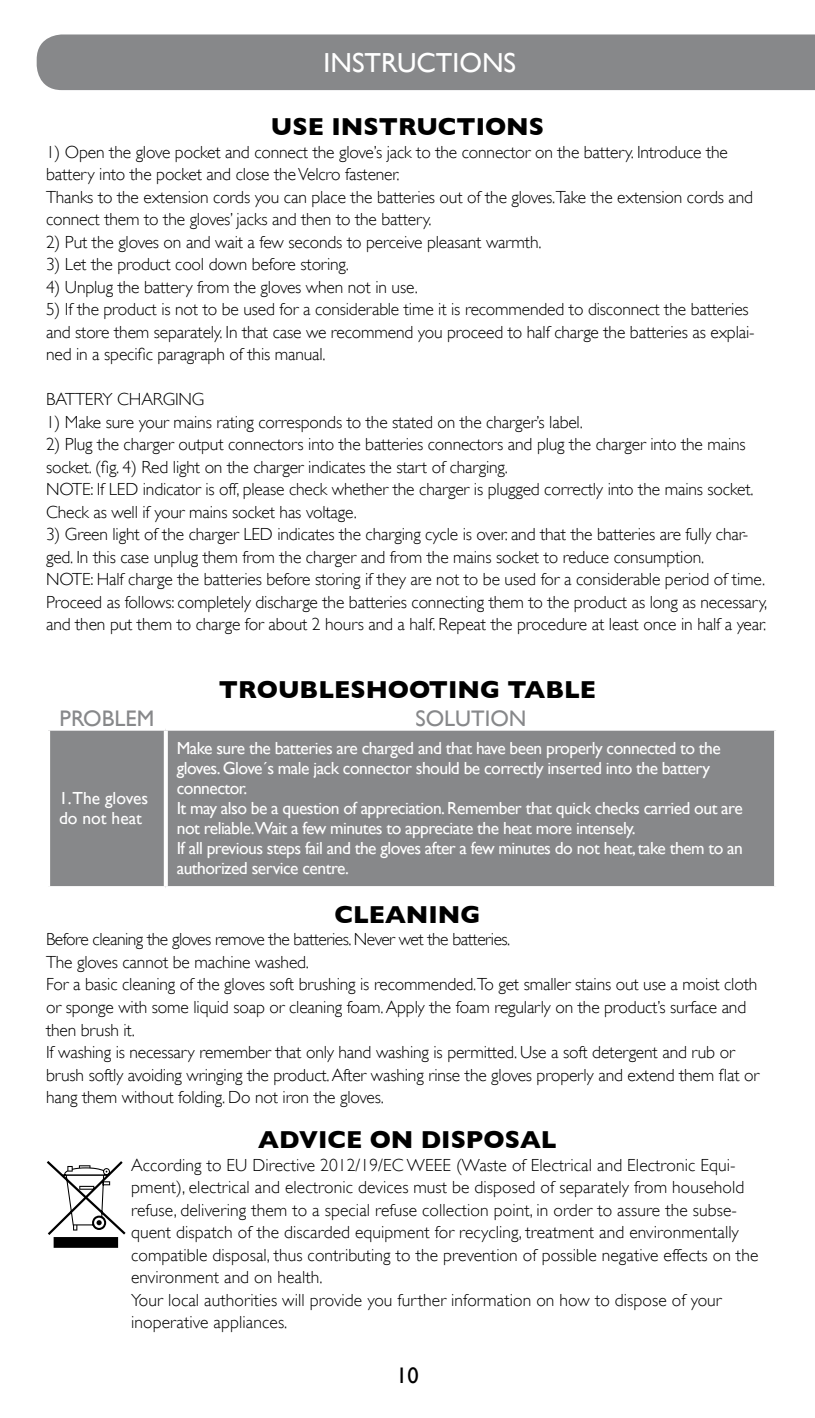
<style>
.page{position:relative;width:815px;height:1418px;background:#fff}
.page>*{position:absolute;margin:0;border:0;box-sizing:border-box;transform-origin:0 0}
.t1{font:27.5px "Gill Sans";color:#fff}
.t2{font:700 25px "Gill Sans";color:#000}
.t3{font:22.5px "Gill Sans";color:#87888a}
.t4{font:22.5px "Gill Sans";color:#000}
.t5{font:300 17.5px/22.5px "Gill Sans";letter-spacing:-.01em;color:#000}
.t6{font:17.5px/20px "Gill Sans";letter-spacing:-.03em;color:#fff}
.t7{font:17.5px/20px "Gill Sans";color:#fff}
</style>
<div class="page">
<div style="left:37px;top:34px;width:778px;height:56px;background:#87888a"></div>
<div style="left:50px;top:730px;width:724px;height:156px;background:#87888a"></div>
<svg style="left:164px;top:730px;width:4px;height:156px"></svg>
<svg style="left:47px;top:1161px;width:79px;height:86px"></svg>
<h1 class="t1" style="left:324px;top:46px;width:194px">INSTRUCTIONS</h1>
<h2 class="t2" style="left:271px;top:112px;width:275px">USE INSTRUCTIONS</h2>
<p class="t5" style="left:46px;top:140px;width:709px">1) Open the glove pocket and connect the glove’s jack to the connector on the battery. Introduce the battery into the pocket and close the Velcro fastener.<br>Thanks to the extension cords you can place the batteries out of the gloves.Take the extension cords and connect them to the gloves’ jacks and then to the battery.</p>
<p class="t5" style="left:46px;top:230px;width:497px">2) Put the gloves on and wait a few seconds to perceive pleasant warmth.</p>
<p class="t5" style="left:46px;top:253px;width:304px">3) Let the product cool down before storing.</p>
<p class="t5" style="left:46px;top:275px;width:373px">4) Unplug the battery from the gloves when not in use.</p>
<p class="t5" style="left:46px;top:298px;width:710px">5) If the product is not to be used for a considerable time it is recommended to disconnect the batteries and store them separately. In that case we recommend you proceed to half charge the batteries as explai&shy;ned in a specific paragraph of this manual.</p>
<p class="t5" style="left:46px;top:388px;width:160px">BATTERY CHARGING</p>
<p class="t5" style="left:46px;top:410px;width:538px">1) Make sure your mains rating corresponds to the stated on the charger’s label.</p>
<p class="t5" style="left:46px;top:433px;width:709px">2) Plug the charger output connectors into the batteries connectors and plug the charger into the mains socket. (fig. 4) Red light on the charger indicates the start of charging.<br>NOTE: If LED indicator is off, please check whether the charger is plugged correctly into the mains socket.<br>Check as well if your mains socket has voltage.</p>
<p class="t5" style="left:46px;top:523px;width:723px">3) Green light of the charger LED indicates the charging cycle is over. and that the batteries are fully char&shy;ged. In this case unplug them from the charger and from the mains socket to reduce consumption.<br>NOTE: Half charge the batteries before storing if they are not to be used for a considerable period of time.<br>Proceed as follows: completely discharge the batteries connecting them to the product as long as necessary, and then put them to charge for about 2 hours and a half. Repeat the procedure at least once in half a year.</p>
<h2 class="t2" style="left:219px;top:674px;width:379px">TROUBLESHOOTING TABLE</h2>
<p class="t3" style="left:60px;top:705px;width:93px">PROBLEM</p>
<p class="t3" style="left:415px;top:705px;width:113px">SOLUTION</p>
<p class="t6" style="left:177px;top:738px;width:568px">Make sure the batteries are charged and that have been properly connected to the gloves. Glove´s male jack connector should be correctly inserted into the battery connector.<br>It may also be a question of appreciation. Remember that quick checks carried out are not reliable.Wait a few minutes to appreciate the heat more intensely.<br>If all previous steps fail and the gloves after a few minutes do not heat, take them to an authorized service centre.</p>
<h2 class="t2" style="left:334px;top:899px;width:148px">CLEANING</h2>
<p class="t5" style="left:46px;top:928px;width:715px">Before cleaning the gloves remove the batteries. Never wet the batteries.<br>The gloves cannot be machine washed.<br>For a basic cleaning of the gloves soft brushing is recommended.To get smaller stains out use a moist cloth or sponge with some liquid soap or cleaning foam. Apply the foam regularly on the product’s surface and then brush it.<br>If washing is necessary remember that only hand washing is permitted. Use a soft detergent and rub or brush softly avoiding wringing the product. After washing rinse the gloves properly and extend them flat or hang them without folding. Do not iron the gloves.</p>
<h2 class="t2" style="left:258px;top:1124px;width:300px">ADVICE ON DISPOSAL</h2>
<p class="t5" style="left:131px;top:1153px;width:629px">According to EU Directive 2012/19/EC WEEE (Waste of Electrical and Electronic Equi&shy;pment), electrical and electronic devices must be disposed of separately from household refuse, delivering them to a special refuse collection point, in order to assure the subse&shy;quent dispatch of the discarded equipment for recycling, treatment and environmentally compatible disposal, thus contributing to the prevention of possible negative effects on the environment and on health.<br>Your local authorities will provide you further information on how to dispose of your inoperative appliances.</p>
<p class="t7" style="left:59px;top:788px;width:91px">1.The gloves do not heat</p>
<p class="t4" style="left:396px;top:1361px;width:24px">10</p>
</div>
